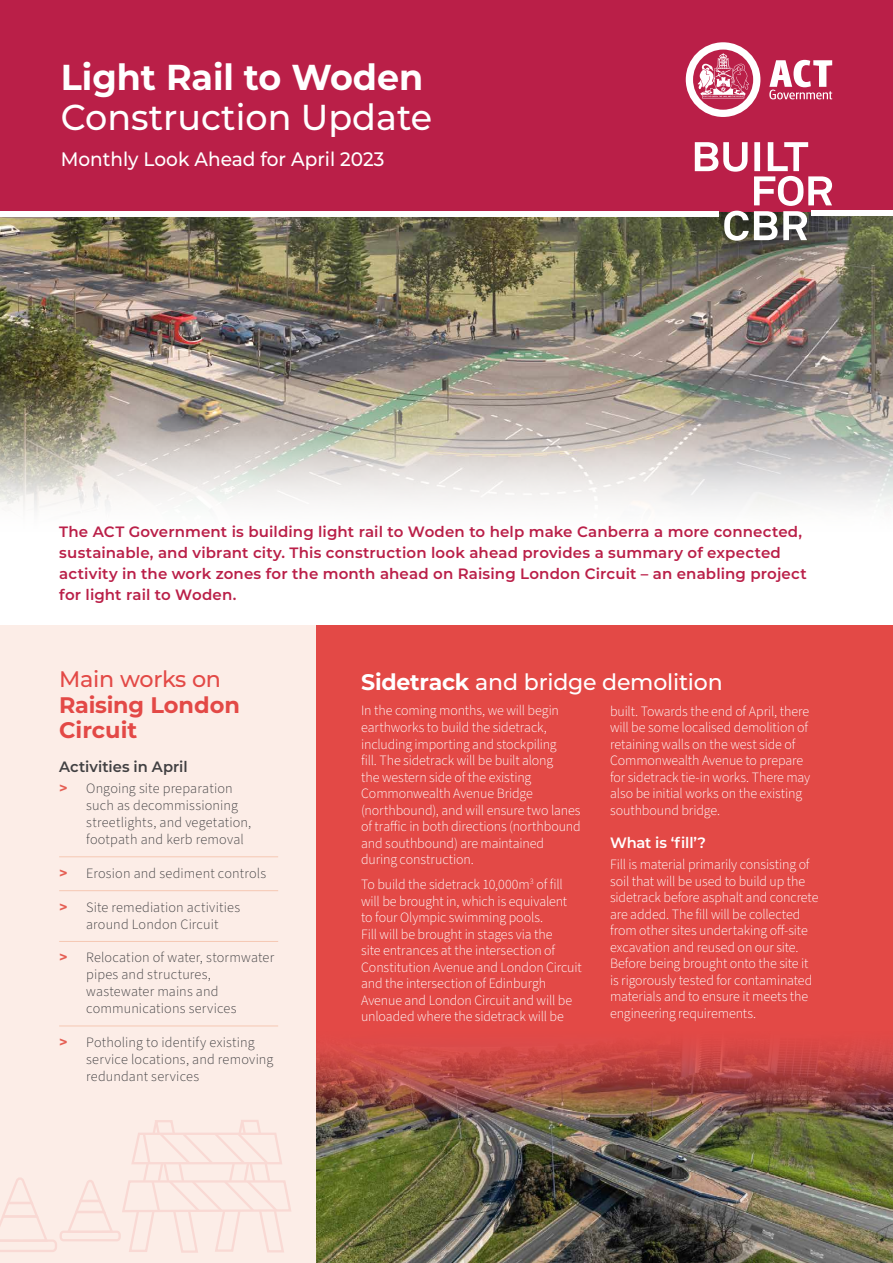
<style>
.page{position:relative;width:893px;height:1263px;background:#fff}
.page>*{position:absolute;margin:0;border:0;box-sizing:border-box;transform-origin:0 0}
.t1{font:500 36px "Montserrat";color:#fff}
.t2{font:700 36px "Montserrat";color:#fff}
.t3{font:500 22.5px "Montserrat";letter-spacing:-.01em;color:#fff}
.t4{font:700 22.5px/25.5px "Montserrat";color:#e34946}
.t5{font:500 22.5px "Montserrat";letter-spacing:-.01em;color:#e34946}
.t6{font:500 19.5px "Montserrat";color:#fff;scale:.95 1}
.t7{font:600 15px/21px "Montserrat";letter-spacing:.01em;color:#ba1f48}
.t8{font:600 15px "Montserrat";color:#414042}
.t9{font:600 15px "Montserrat";letter-spacing:-.015em;color:#fff}
.t10{font:300 14.25px/16.5px "Source Sans Pro";letter-spacing:-.01em;color:#fff}
.t11{font:300 14.25px/16.8px "Source Sans Pro";letter-spacing:.01em;color:#414042}
.s1{font-family:"Montserrat";font-weight:700;color:#e55e53}
.s2{font-weight:700}
</style>
<div class="page">
<div style="left:0;top:625px;width:350px;height:638px;background:#fcede7"></div>
<div style="left:316px;top:625px;width:577px;height:638px;background:#e34946"></div>
<img style="left:0;top:216px;width:893px;height:295px">
<img style="left:644px;top:81px;width:221px;height:222px;border-radius:50%">
<div style="left:0;top:0;width:893px;height:211px;background:#ba1f48"></div>
<svg style="left:686px;top:42px;width:74px;height:75px"></svg>
<svg style="left:769px;top:60px;width:63px;height:39px"></svg>
<svg style="left:695px;top:142px;width:137px;height:99px"></svg>
<div style="left:812px;top:211px;width:81px;height:5px;background:#fff"></div>
<div style="left:0;top:211px;width:719px;height:5px;background:#fff"></div>
<hr style="left:59px;top:856px;width:219px;height:1px;background:#f5c8b3">
<hr style="left:59px;top:890px;width:219px;height:1px;background:#f5c8b3">
<hr style="left:59px;top:941px;width:219px;height:1px;background:#f5c8b3">
<hr style="left:59px;top:1026px;width:219px;height:1px;background:#f5c8b3">
<svg style="left:0;top:1120px;width:291px;height:133px"></svg>
<img style="left:316px;top:1043px;width:577px;height:220px">
<h1 class="t2" style="left:61px;top:51px;width:364px">Light Rail to Woden</h1>
<h1 class="t1" style="left:61px;top:92px;width:373px">Construction Update</h1>
<h3 class="t6" style="left:61px;top:145px;width:342px">Monthly Look Ahead for April 2023</h3>
<p class="t7" style="left:59px;top:520px;width:749px">The ACT Government is building light rail to Woden to help make Canberra a more connected, sustainable, and vibrant city. This construction look ahead provides a summary of expected activity in the work zones for the month ahead on Raising London Circuit – an enabling project for light rail to Woden.</p>
<h2 class="t5" style="left:59px;top:664px;width:163px">Main works on</h2>
<h2 class="t4" style="left:59px;top:691px;width:182px">Raising London<br>Circuit</h2>
<p class="t8" style="left:59px;top:756px;width:130px">Activities in April</p>
<p class="t11" style="left:86px;top:780px;width:167px;text-indent:-27px"><span class="s1">&gt;</span> Ongoing site preparation such as decommissioning streetlights, and vegetation, footpath and kerb removal</p>
<p class="t11" style="left:59px;top:865px;width:209px"><span class="s1">&gt;</span> Erosion and sediment controls</p>
<p class="t11" style="left:59px;top:899px;width:182px;text-align:center"><span class="s1">&gt;</span> Site remediation activities around London Circuit</p>
<p class="t11" style="left:86px;top:950px;width:190px;text-indent:-27px"><span class="s1">&gt;</span> Relocation of water, stormwater pipes and structures, wastewater mains and communications services</p>
<p class="t11" style="left:86px;top:1034px;width:189px;text-indent:-27px"><span class="s1">&gt;</span> Potholing to identify existing service locations, and removing redundant services</p>
<h2 class="t3" style="left:361px;top:667px;width:363px"><span class="s2">Sidetrack</span> and bridge demolition</h2>
<p class="t10" style="left:361px;top:703px;width:221px">In the coming months, we will begin earthworks to build the sidetrack, including importing and stockpiling<br>fill. The sidetrack will be built along<br>the western side of the existing Commonwealth Avenue Bridge (northbound), and will ensure two lanes of traffic in both directions (northbound and southbound) are maintained during construction.</p>
<p class="t10" style="left:361px;top:876px;width:222px">To build the sidetrack 10,000m<sup>3</sup> of fill will be brought in, which is equivalent to four Olympic swimming pools.<br>Fill will be brought in stages via the<br>site entrances at the intersection of Constitution Avenue and London Circuit and the intersection of Edinburgh Avenue and London Circuit and will be unloaded where the sidetrack will be</p>
<p class="t10" style="left:610px;top:703px;width:202px">built. Towards the end of April, there will be some localised demolition of retaining walls on the west side of Commonwealth Avenue to prepare for sidetrack tie-in works. There may also be initial works on the existing southbound bridge.</p>
<p class="t9" style="left:610px;top:832px;width:97px">What is ‘fill’?</p>
<p class="t10" style="left:610px;top:856px;width:210px">Fill is material primarily consisting of soil that will be used to build up the sidetrack before asphalt and concrete are added. The fill will be collected from other sites undertaking off-site excavation and reused on our site.<br>Before being brought onto the site it is rigorously tested for contaminated materials and to ensure it meets the engineering requirements.</p>
</div>
